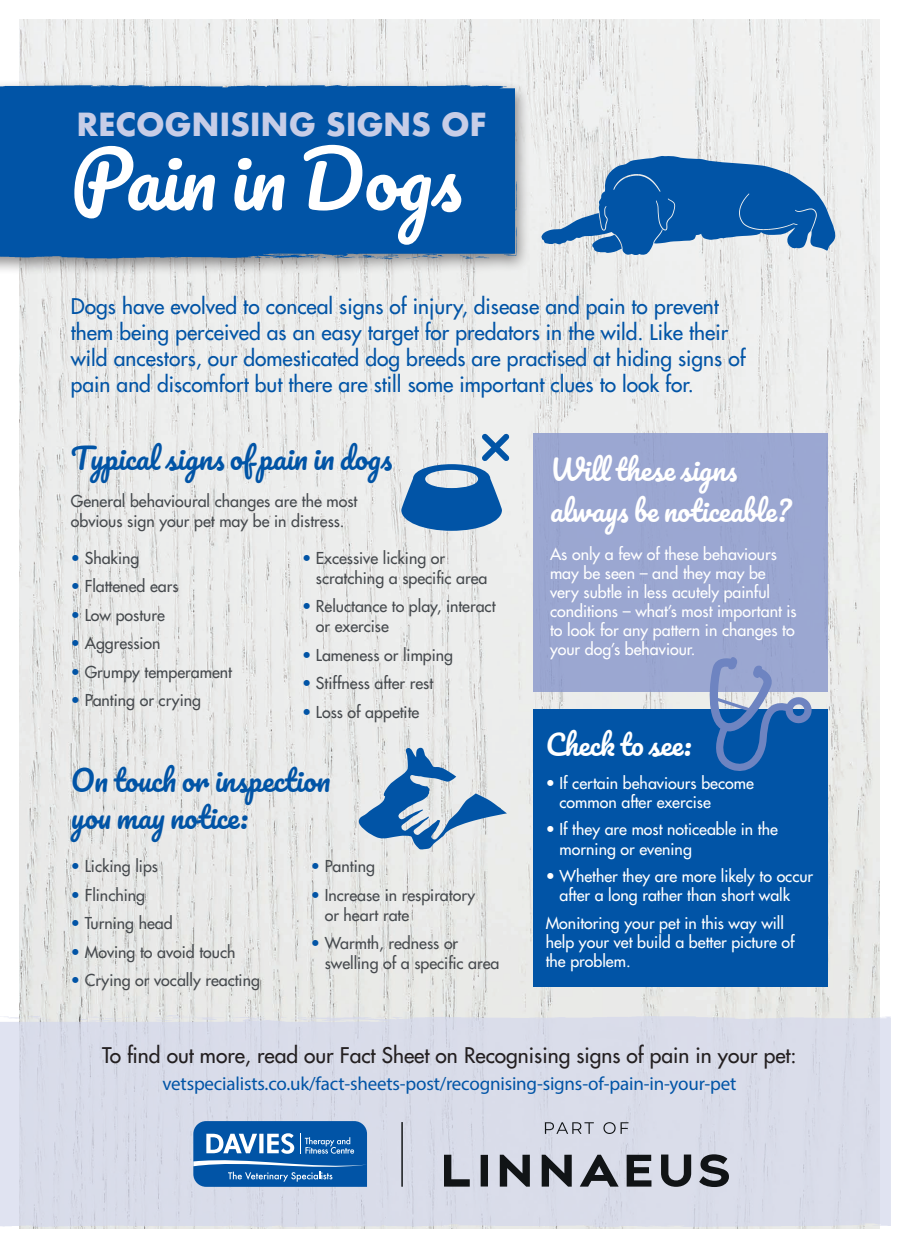
<style>
.page{position:relative;width:899px;height:1248px;background:#fff}
.page>*{position:absolute;margin:0;border:0;box-sizing:border-box;transform-origin:0 0}
.t1{font:75.9px "Pacifico";color:#fff}
.t2{font:700 31px "Futura";letter-spacing:-.01em;color:#c7cde7}
.t3{font:29px/37px "Pacifico";color:#0154a6}
.t4{font:28px/41px "Pacifico";color:#fff}
.t5{font:21px/26px "Futura";color:#0154a6}
.t6{font:21px "Futura";color:#231f20}
.t7{font:19px "Myriad Pro";letter-spacing:-.01em;color:#0154a6}
.t8{font:16px/20px "Futura";color:#464a4e}
.t9{font:16px/19px "Futura";color:#fff}
.s1{color:#0154a6}
</style>
<div class="page">
<img style="left:20px;top:20px;width:859px;height:1207px">
<div style="left:0;top:1014px;width:891px;height:212px;background:#d9dce9"></div>
<div style="left:533px;top:709px;width:295px;height:278px;background:#0154a6"></div>
<div style="left:533px;top:434px;width:295px;height:258px;background:#9ba7d1"></div>
<div style="left:0;top:78px;width:532px;height:199px;background:#231f20;opacity:.5"></div>
<div style="left:0;top:85px;width:516px;height:174px;background:#0154a6"></div>
<svg style="left:703px;top:657px;width:110px;height:114px"></svg>
<svg style="left:541px;top:156px;width:295px;height:99px;background:#5b8ec0"></svg>
<svg style="left:356px;top:747px;width:151px;height:102px;background:#a2bcd3"></svg>
<svg style="left:401px;top:428px;width:113px;height:102px;background:#87aacd"></svg>
<svg style="left:193px;top:1120px;width:174px;height:66px;background:#2e72b5"></svg>
<svg style="left:579px;top:1154px;width:39px;height:32px"></svg>
<div style="left:480px;top:1154px;width:8px;height:32px;background:#111416"></div>
<svg style="left:500px;top:1154px;width:30px;height:32px"></svg>
<svg style="left:541px;top:1154px;width:30px;height:32px"></svg>
<svg style="left:626px;top:1154px;width:25px;height:32px"></svg>
<svg style="left:661px;top:1154px;width:30px;height:32px"></svg>
<svg style="left:699px;top:1154px;width:30px;height:32px"></svg>
<svg style="left:444px;top:1154px;width:26px;height:32px"></svg>
<svg style="left:545px;top:1121px;width:83px;height:12px"></svg>
<hr style="left:402px;top:1121px;width:1px;height:65px;background:#111416">
<p class="t2" style="left:77px;top:102px;width:411px">RECOGNISING SIGNS OF</p>
<p class="t1" style="left:71px;top:139px;width:393px">Pain in Dogs</p>
<p class="t5" style="left:71px;top:293px;width:676px">Dogs have evolved to conceal signs of injury, disease and pain to prevent them being perceived as an easy target for predators in the wild. Like their wild ancestors, our domesticated dog breeds are practised at hiding signs of pain and discomfort but there are still some important clues to look for.</p>
<p class="t3" style="left:71px;top:442px;width:323px">Typical signs of pain in dogs</p>
<p class="t8" style="left:71px;top:491px;width:288px">General behavioural changes are the most obvious sign your pet may be in distress.</p>
<p class="t8" style="left:71px;top:547px;width:70px"><span class="s1">•</span> Shaking</p>
<p class="t8" style="left:71px;top:576px;width:109px"><span class="s1">•</span> Flattened ears</p>
<p class="t8" style="left:71px;top:604px;width:95px"><span class="s1">•</span> Low posture</p>
<p class="t8" style="left:71px;top:633px;width:91px"><span class="s1">•</span> Aggression</p>
<p class="t8" style="left:71px;top:661px;width:163px"><span class="s1">•</span> Grumpy temperament</p>
<p class="t8" style="left:71px;top:690px;width:132px"><span class="s1">•</span> Panting or crying</p>
<p class="t8" style="left:316px;top:547px;width:173px;text-indent:-14px"><span class="s1">•</span> Excessive licking or scratching a specific area</p>
<p class="t8" style="left:316px;top:596px;width:181px;text-indent:-14px"><span class="s1">•</span> Reluctance to play, interact or exercise</p>
<p class="t8" style="left:302px;top:644px;width:153px"><span class="s1">•</span> Lameness or limping</p>
<p class="t8" style="left:302px;top:673px;width:133px"><span class="s1">•</span> Stiffness after rest</p>
<p class="t8" style="left:302px;top:701px;width:119px"><span class="s1">•</span> Loss of appetite</p>
<p class="t3" style="left:71px;top:763px;width:261px">On touch or inspection you may notice:</p>
<p class="t8" style="left:71px;top:856px;width:89px"><span class="s1">•</span> Licking lips</p>
<p class="t8" style="left:71px;top:884px;width:76px"><span class="s1">•</span> Flinching</p>
<p class="t8" style="left:71px;top:913px;width:103px"><span class="s1">•</span> Turning head</p>
<p class="t8" style="left:71px;top:941px;width:166px"><span class="s1">•</span> Moving to avoid touch</p>
<p class="t8" style="left:71px;top:970px;width:190px"><span class="s1">•</span> Crying or vocally reacting</p>
<p class="t8" style="left:311px;top:856px;width:66px"><span class="s1">•</span> Panting</p>
<p class="t8" style="left:325px;top:884px;width:152px;text-indent:-14px"><span class="s1">•</span> Increase in respiratory or heart rate</p>
<p class="t8" style="left:325px;top:933px;width:176px;text-indent:-14px"><span class="s1">•</span> Warmth, redness or swelling of a specific area</p>
<p class="t4" style="left:550px;top:451px;width:243px">Will these signs always be noticeable?</p>
<p class="t9" style="left:550px;top:545px;width:248px">As only a few of these behaviours may be seen – and they may be very subtle in less acutely painful conditions – what’s most important is to look for any pattern in changes to your dog’s behaviour.</p>
<p class="t4" style="left:545px;top:725px;width:147px">Check to see:</p>
<p class="t9" style="left:559px;top:773px;width:196px;text-indent:-14px">• If certain behaviours become common after exercise</p>
<p class="t9" style="left:559px;top:819px;width:220px;text-indent:-14px">• If they are most noticeable in the morning or evening</p>
<p class="t9" style="left:545px;top:866px;width:269px;text-align:center">• Whether they are more likely to occur after a long rather than short walk</p>
<p class="t9" style="left:545px;top:912px;width:250px">Monitoring your pet in this way will help your vet build a better picture of the problem.</p>
<p class="t6" style="left:102px;top:1041px;width:696px">To find out more, read our Fact Sheet on Recognising signs of pain in your pet:</p>
<p class="t7" style="left:162px;top:1071px;width:575px">vetspecialists.co.uk/fact-sheets-post/recognising-signs-of-pain-in-your-pet</p>
</div>
